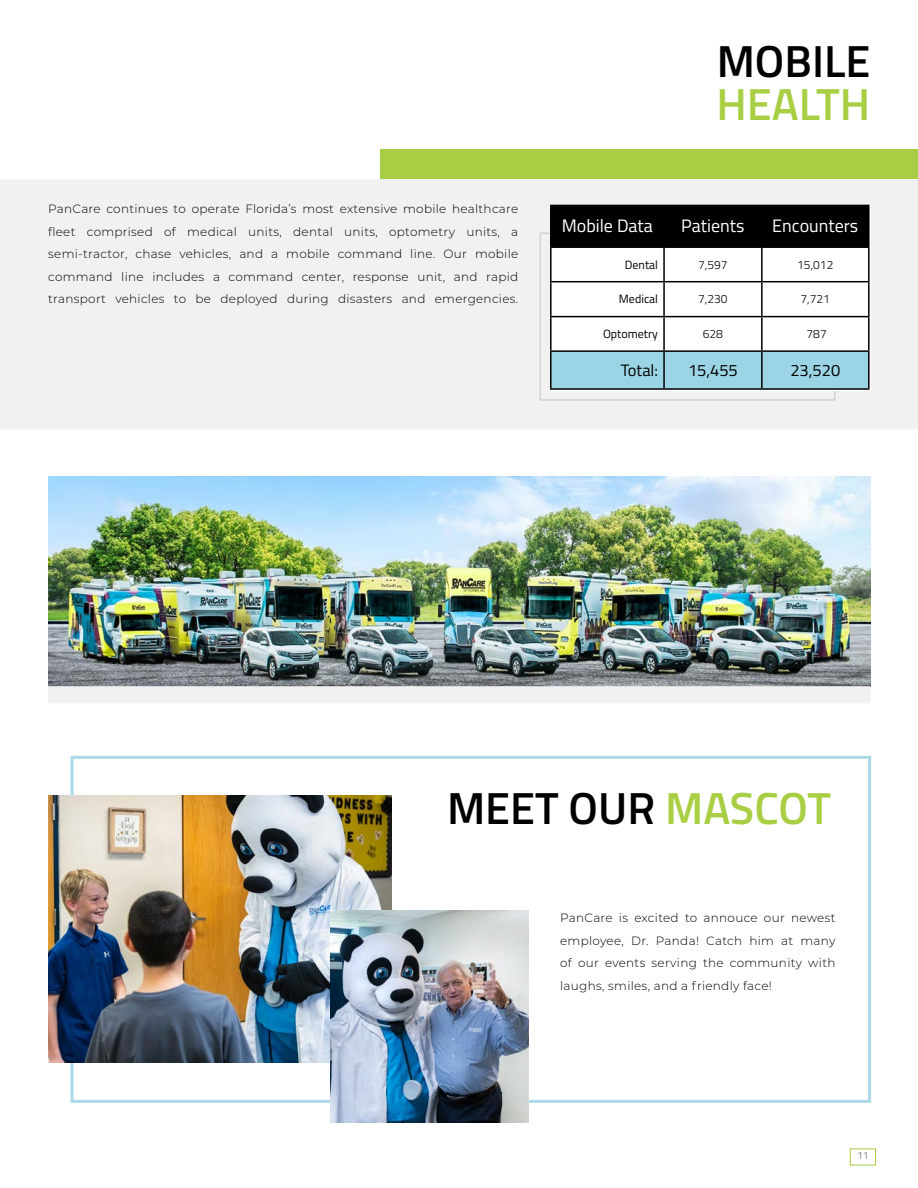
<style>
.page{position:relative;width:918px;height:1188px;background:#fff}
.page>*{position:absolute;margin:0;border:0;box-sizing:border-box;transform-origin:0 0}
.t1{font:600 45px "Titillium";color:#000}
.t2{font:600 45px "Titillium";color:#a8cf43}
.t3{font:18px "Titillium";color:#fff}
.t4{font:16.5px "Titillium";color:#000}
.t5{font:300 12px/22.5px "Montserrat";letter-spacing:.025em;color:#000;text-align:justify}
.t6{font:300 12px "Titillium";color:#000}
.t7{font:12px "Titillium";color:#000}
.t8{font:300 10.5px "Titillium";color:#6d6e71}
.s1{color:#a8cf43}
</style>
<div class="page">
<div style="left:850px;top:1148px;width:26px;height:17px;border:1px solid #a8cf43"></div>
<div style="left:1px;top:180px;width:916px;height:249px;background:#f1f1f2"></div>
<img style="left:0;top:179px;width:1px;height:510px">
<div style="left:381px;top:149px;width:537px;height:30px;background:#a8cf43"></div>
<img style="left:48px;top:477px;width:822px;height:209px">
<div style="left:48px;top:686px;width:823px;height:17px;background:#f1f1f2;border:2px solid #f1f1f2"></div>
<div style="left:540px;top:233px;width:296px;height:168px;border:2px solid #d1d3d4"></div>
<div style="left:550px;top:205px;width:320px;height:185px;background:#fff"></div>
<div style="left:552px;top:206px;width:316px;height:40px;background:#000"></div>
<div style="left:552px;top:352px;width:316px;height:36px;background:#9bd4e4"></div>
<hr style="left:550px;top:205px;width:114px;height:1px;background:#000">
<hr style="left:550px;top:206px;width:2px;height:40px;background:#000">
<hr style="left:664px;top:205px;width:98px;height:1px;background:#000">
<hr style="left:663px;top:206px;width:2px;height:40px;background:#000">
<hr style="left:762px;top:205px;width:108px;height:1px;background:#000">
<hr style="left:761px;top:206px;width:2px;height:40px;background:#000">
<hr style="left:868px;top:206px;width:2px;height:40px;background:#000">
<hr style="left:550px;top:246px;width:114px;height:2px;background:#000">
<hr style="left:550px;top:248px;width:2px;height:33px;background:#000">
<hr style="left:664px;top:246px;width:98px;height:2px;background:#000">
<hr style="left:663px;top:248px;width:2px;height:33px;background:#000">
<hr style="left:762px;top:246px;width:108px;height:2px;background:#000">
<hr style="left:761px;top:248px;width:2px;height:33px;background:#000">
<hr style="left:868px;top:248px;width:2px;height:33px;background:#000">
<hr style="left:550px;top:281px;width:114px;height:1px;background:#000">
<hr style="left:550px;top:282px;width:2px;height:34px;background:#000">
<hr style="left:664px;top:281px;width:98px;height:1px;background:#000">
<hr style="left:663px;top:282px;width:2px;height:34px;background:#000">
<hr style="left:762px;top:281px;width:108px;height:1px;background:#000">
<hr style="left:761px;top:282px;width:2px;height:34px;background:#000">
<hr style="left:868px;top:282px;width:2px;height:34px;background:#000">
<hr style="left:550px;top:316px;width:114px;height:1px;background:#000">
<hr style="left:550px;top:317px;width:2px;height:33px;background:#000">
<hr style="left:664px;top:316px;width:98px;height:1px;background:#000">
<hr style="left:663px;top:317px;width:2px;height:33px;background:#000">
<hr style="left:762px;top:316px;width:108px;height:1px;background:#000">
<hr style="left:761px;top:317px;width:2px;height:33px;background:#000">
<hr style="left:868px;top:317px;width:2px;height:33px;background:#000">
<hr style="left:550px;top:350px;width:114px;height:2px;background:#000">
<hr style="left:550px;top:352px;width:2px;height:36px;background:#000">
<hr style="left:664px;top:350px;width:98px;height:2px;background:#000">
<hr style="left:663px;top:352px;width:2px;height:36px;background:#000">
<hr style="left:762px;top:350px;width:108px;height:2px;background:#000">
<hr style="left:761px;top:352px;width:2px;height:36px;background:#000">
<hr style="left:868px;top:352px;width:2px;height:36px;background:#000">
<hr style="left:550px;top:388px;width:114px;height:2px;background:#000">
<hr style="left:664px;top:388px;width:98px;height:2px;background:#000">
<hr style="left:762px;top:388px;width:108px;height:2px;background:#000">
<div style="left:71px;top:756px;width:800px;height:347px;background:#fff;border:3px solid #9bd4e4"></div>
<img style="left:48px;top:795px;width:344px;height:268px">
<img style="left:330px;top:910px;width:199px;height:213px">
<p class="t5" style="left:48px;top:198px;width:472px">PanCare continues to operate Florida’s most extensive mobile healthcare fleet comprised of medical units, dental units, optometry units, a semi-tractor, chase vehicles, and a mobile command line. Our mobile command line includes a command center, response unit, and rapid transport vehicles to be deployed during disasters and emergencies.</p>
<h1 class="t1" style="left:717px;top:27px;width:155px">MOBILE</h1>
<h1 class="t2" style="left:716px;top:71px;width:155px">HEALTH</h1>
<h2 class="t3" style="left:562px;top:212px;width:93px">Mobile Data</h2>
<h2 class="t3" style="left:681px;top:212px;width:65px">Patients</h2>
<h2 class="t3" style="left:772px;top:212px;width:88px">Encounters</h2>
<p class="t7" style="left:625px;top:256px;width:35px">Dental</p>
<p class="t6" style="left:698px;top:256px;width:31px">7,597</p>
<p class="t6" style="left:797px;top:256px;width:38px">15,012</p>
<p class="t7" style="left:619px;top:290px;width:41px">Medical</p>
<p class="t6" style="left:698px;top:291px;width:31px">7,230</p>
<p class="t6" style="left:801px;top:291px;width:31px">7,721</p>
<p class="t7" style="left:603px;top:325px;width:56px">Optometry</p>
<p class="t6" style="left:703px;top:325px;width:22px">628</p>
<p class="t6" style="left:807px;top:325px;width:22px">787</p>
<h3 class="t4" style="left:621px;top:358px;width:39px">Total:</h3>
<h3 class="t4" style="left:688px;top:358px;width:51px">15,455</h3>
<h3 class="t4" style="left:790px;top:358px;width:51px">23,520</h3>
<h1 class="t1" style="left:447px;top:775px;width:386px">MEET OUR <span class="s1">MASCOT</span></h1>
<p class="t5" style="left:560px;top:906px;width:277px">PanCare is excited to annouce our newest employee, Dr. Panda! Catch him at many of our events serving the community with laughs, smiles, and a friendly face!</p>
<p class="t8" style="left:857px;top:1148px;width:13px">11</p>
</div>
